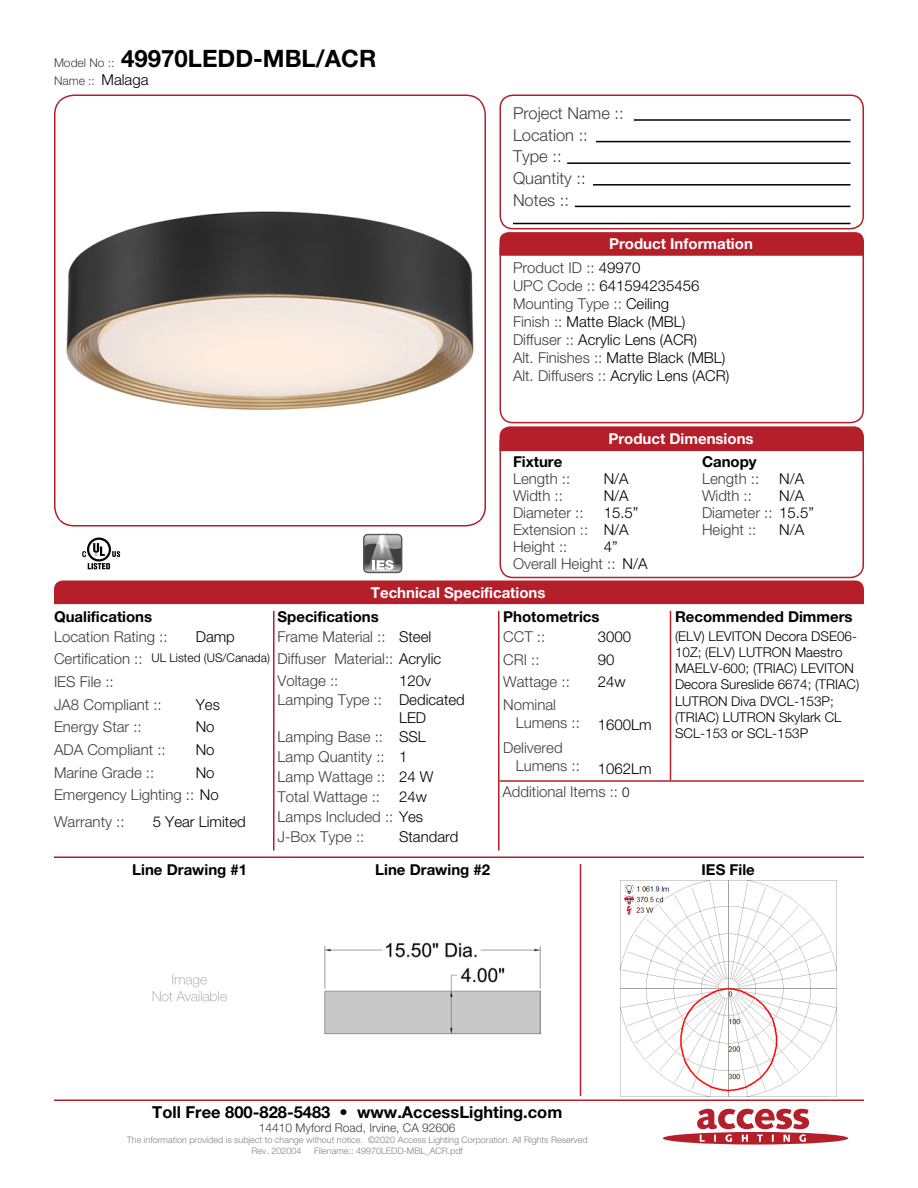
<style>
.page{position:relative;width:918px;height:1188px;background:#fff}
.page>*{position:absolute;margin:0;border:0;box-sizing:border-box;transform-origin:0 0}
.t1{font:700 24px "Helvetica Neue LT Std";color:#000001}
.Left_Justify{font:300 16.5px "Helvetica Neue LT Std";color:#3e3e3f}
.t2{font:700 16.5px "Helvetica Neue LT Std";color:#000001}
.Left_Justify-2{font:300 15px/18px "Helvetica Neue LT Std";color:#3e3e3f}
.Left_Justify-3{font:300 15px/18px "Helvetica Neue LT Std";color:#000001}
.Left_Justify-4{font:700 15px "Helvetica Neue LT Std";color:#000001}
.t3{font:700 15px "Helvetica Neue LT Std";color:#fff}
.Left_Justify-5{font:300 13.5px/16.2px "Helvetica Neue LT Std";color:#000001}
.t4{font:300 12px "Helvetica Neue LT Std";color:#3e3e3f}
.Left_Justify-6{font:300 12px "Helvetica Neue LT Std";color:#000001}
.t5{font:300 9px "Helvetica Neue LT Std";color:#808285}
.s1{font-weight:300;font-size:12px;color:#3e3e3f}
.s2{font-size:15px;color:#000001}
.s3{color:#000001}
.s4{color:#3e3e3f}
.s5{font-size:13.5px;color:#000001}
</style>
<div class="page">
<svg style="left:663px;top:1109px;width:185px;height:36px"></svg>
<div style="left:499px;top:94px;width:365px;height:135px;border:2px solid #b41f2a;border-radius:13px"></div>
<div style="left:499px;top:235px;width:365px;height:188px;border:2px solid #b41f2a;border-radius:13px"></div>
<div style="left:499px;top:430px;width:365px;height:148px;border:2px solid #b41f2a;border-radius:13px"></div>
<hr style="left:634px;top:119px;width:217px;height:2px;background:#000001">
<hr style="left:596px;top:141px;width:254px;height:1px;background:#000001">
<hr style="left:593px;top:184px;width:258px;height:2px;background:#000001">
<hr style="left:567px;top:162px;width:283px;height:2px;background:#000001">
<hr style="left:575px;top:206px;width:275px;height:1px;background:#000001">
<hr style="left:513px;top:223px;width:337px;height:1px;background:#000001">
<svg style="left:500px;top:232px;width:364px;height:24px"></svg>
<div style="left:500px;top:426px;width:364px;height:25px;background:#b41f2a"></div>
<div style="left:54px;top:580px;width:810px;height:24px;background:#b41f2a"></div>
<hr style="left:54px;top:856px;width:810px;height:2px;background:#b41f2a">
<hr style="left:54px;top:1100px;width:810px;height:1px;background:#b41f2a">
<hr style="left:670px;top:611px;width:1px;height:170px;background:#b41f2a">
<hr style="left:580px;top:864px;width:1px;height:232px;background:#b41f2a">
<hr style="left:498px;top:611px;width:2px;height:239px;background:#b41f2a">
<hr style="left:273px;top:611px;width:1px;height:239px;background:#b41f2a">
<div style="left:54px;top:94px;width:432px;height:432px;border:2px solid #b41f2a;border-radius:20px"></div>
<hr style="left:500px;top:780px;width:364px;height:2px;background:#b41f2a">
<img style="left:61px;top:211px;width:418px;height:309px">
<svg style="left:82px;top:538px;width:39px;height:32px"></svg>
<div style="left:363px;top:534px;width:39px;height:39px;border:1px solid #57585a;border-radius:4px"></div>
<svg style="left:363px;top:535px;width:40px;height:37px"></svg>
<img style="left:152px;top:974px;width:75px;height:28px">
<img style="left:325px;top:942px;width:216px;height:93px">
<img style="left:620px;top:881px;width:216px;height:216px">
<p class="t1" style="left:54px;top:44px;width:324px"><span class="s1">Model No ::</span> 49970LEDD-MBL/ACR</p>
<p class="t4" style="left:54px;top:73px;width:96px">Name :: <span class="s2">Malaga</span></p>
<p class="Left_Justify" style="left:513px;top:103px;width:112px">Project Name ::</p>
<p class="Left_Justify" style="left:513px;top:125px;width:76px">Location ::</p>
<p class="Left_Justify" style="left:513px;top:146px;width:50px">Type ::</p>
<p class="Left_Justify" style="left:513px;top:168px;width:74px">Quantity ::</p>
<p class="Left_Justify" style="left:513px;top:190px;width:57px">Notes ::</p>
<p class="t3" style="left:609px;top:235px;width:145px">Product Information</p>
<p class="Left_Justify-2" style="left:513px;top:259px;width:129px">Product ID :: <span class="s3">49970</span></p>
<p class="Left_Justify-3" style="left:513px;top:277px;width:188px"><span class="s4">UPC Code ::</span> 641594235456</p>
<p class="Left_Justify-2" style="left:513px;top:295px;width:158px">Mounting Type :: <span class="s3">Ceiling</span></p>
<p class="Left_Justify-3" style="left:513px;top:313px;width:174px"><span class="s4">Finish ::</span> Matte Black (MBL)</p>
<p class="Left_Justify-3" style="left:513px;top:331px;width:186px"><span class="s4">Diffuser ::</span> Acrylic Lens (ACR)</p>
<p class="Left_Justify-3" style="left:513px;top:349px;width:214px"><span class="s4">Alt. Finishes ::</span> Matte Black (MBL)</p>
<p class="Left_Justify-3" style="left:513px;top:367px;width:218px"><span class="s4">Alt. Diffusers ::</span> Acrylic Lens (ACR)</p>
<p class="t3" style="left:608px;top:429px;width:147px">Product Dimensions</p>
<p class="Left_Justify-4" style="left:513px;top:453px;width:51px">Fixture</p>
<p class="Left_Justify-4" style="left:702px;top:453px;width:56px">Canopy</p>
<p class="Left_Justify-2" style="left:513px;top:470px;width:59px">Length ::</p>
<p class="Left_Justify-3" style="left:604px;top:470px;width:27px">N/A</p>
<p class="Left_Justify-2" style="left:702px;top:470px;width:59px">Length ::</p>
<p class="Left_Justify-3" style="left:779px;top:470px;width:27px">N/A</p>
<p class="Left_Justify-2" style="left:513px;top:487px;width:51px">Width ::</p>
<p class="Left_Justify-2" style="left:513px;top:537px;width:56px">Height ::</p>
<p class="Left_Justify-3" style="left:604px;top:487px;width:27px">N/A</p>
<p class="Left_Justify-3" style="left:604px;top:537px;width:15px">4”</p>
<p class="Left_Justify-3" style="left:779px;top:487px;width:27px">N/A</p>
<p class="Left_Justify-2" style="left:702px;top:487px;width:51px">Width ::</p>
<p class="Left_Justify-2" style="left:513px;top:503px;width:72px">Diameter ::</p>
<p class="Left_Justify-2" style="left:513px;top:520px;width:77px">Extension ::</p>
<p class="Left_Justify-3" style="left:604px;top:503px;width:36px">15.5”</p>
<p class="Left_Justify-2" style="left:702px;top:503px;width:113px">Diameter :: <span class="s3">15.5”</span></p>
<p class="Left_Justify-3" style="left:604px;top:520px;width:27px">N/A</p>
<p class="Left_Justify-3" style="left:779px;top:520px;width:27px">N/A</p>
<p class="Left_Justify-2" style="left:702px;top:520px;width:56px">Height ::</p>
<p class="Left_Justify-2" style="left:513px;top:554px;width:104px">Overall Height ::</p>
<p class="Left_Justify-3" style="left:622px;top:554px;width:27px">N/A</p>
<p class="t3" style="left:371px;top:583px;width:176px">Technical Specifications</p>
<p class="Left_Justify-4" style="left:54px;top:607px;width:100px">Qualifications</p>
<p class="Left_Justify-4" style="left:503px;top:607px;width:98px">Photometrics</p>
<p class="Left_Justify-4" style="left:675px;top:607px;width:179px">Recommended Dimmers</p>
<p class="Left_Justify-4" style="left:278px;top:607px;width:103px">Specifications</p>
<p class="Left_Justify-3" style="left:399px;top:627px;width:34px">Steel</p>
<p class="Left_Justify-3" style="left:399px;top:671px;width:33px">120v</p>
<p class="Left_Justify-3" style="left:196px;top:627px;width:41px">Damp</p>
<p class="Left_Justify-3" style="left:598px;top:627px;width:35px">3000</p>
<p class="Left_Justify-5" style="left:675px;top:628px;width:186px">(ELV) LEVITON Decora DSE06-<br>10Z; (ELV) LUTRON Maestro<br>MAELV-600; (TRIAC) LEVITON<br>Decora Sureslide 6674; (TRIAC)<br>LUTRON Diva DVCL-153P; (TRIAC) LUTRON Skylark CL<br>SCL-153 or SCL-153P</p>
<p class="Left_Justify-2" style="left:54px;top:627px;width:115px">Location Rating ::</p>
<p class="Left_Justify-2" style="left:503px;top:627px;width:43px">CCT ::</p>
<p class="Left_Justify-2" style="left:503px;top:650px;width:38px">CRI ::</p>
<p class="Left_Justify-2" style="left:503px;top:673px;width:68px">Wattage ::</p>
<p class="Left_Justify-2" style="left:516px;top:695px;width:66px;text-indent:-13px">Nominal<br>Lumens ::</p>
<p class="Left_Justify-2" style="left:516px;top:738px;width:66px;text-indent:-13px">Delivered<br>Lumens ::</p>
<p class="Left_Justify-2" style="left:278px;top:627px;width:110px">Frame Material ::</p>
<p class="Left_Justify-2" style="left:278px;top:671px;width:62px">Voltage ::</p>
<p class="Left_Justify-2" style="left:54px;top:650px;width:90px">Certification ::</p>
<p class="Left_Justify-2" style="left:54px;top:695px;width:109px">JA8 Compliant ::</p>
<p class="Left_Justify-6" style="left:152px;top:651px;width:120px">UL Listed (US/Canada)</p>
<p class="Left_Justify-3" style="left:196px;top:695px;width:26px">Yes</p>
<p class="Left_Justify-3" style="left:196px;top:718px;width:20px">No</p>
<p class="Left_Justify-3" style="left:196px;top:740px;width:20px">No</p>
<p class="Left_Justify-3" style="left:196px;top:763px;width:20px">No</p>
<p class="Left_Justify-2" style="left:278px;top:650px;width:165px">Diffuser Material:: <span class="s3">Acrylic</span></p>
<p class="Left_Justify-2" style="left:278px;top:691px;width:106px">Lamping Type ::</p>
<p class="Left_Justify-2" style="left:278px;top:727px;width:107px">Lamping Base ::</p>
<p class="Left_Justify-2" style="left:278px;top:747px;width:109px">Lamp Quantity ::</p>
<p class="Left_Justify-2" style="left:278px;top:767px;width:109px">Lamp Wattage ::</p>
<p class="Left_Justify-2" style="left:278px;top:787px;width:104px">Total Wattage ::</p>
<p class="Left_Justify-2" style="left:278px;top:808px;width:147px">Lamps Included :: <span class="s3">Yes</span></p>
<p class="Left_Justify-2" style="left:278px;top:828px;width:88px">J-Box Type ::</p>
<p class="Left_Justify-3" style="left:598px;top:650px;width:18px">90</p>
<p class="Left_Justify-3" style="left:598px;top:673px;width:29px">24w</p>
<p class="Left_Justify-3" style="left:598px;top:716px;width:55px">1600Lm</p>
<p class="Left_Justify-3" style="left:598px;top:759px;width:55px">1062Lm</p>
<p class="Left_Justify-2" style="left:54px;top:673px;width:61px">IES File ::</p>
<p class="Left_Justify-2" style="left:54px;top:718px;width:89px">Energy Star ::</p>
<p class="Left_Justify-2" style="left:54px;top:740px;width:113px">ADA Compliant ::</p>
<p class="Left_Justify-2" style="left:54px;top:763px;width:102px">Marine Grade ::</p>
<p class="Left_Justify-2" style="left:54px;top:786px;width:166px">Emergency Lighting :: <span class="s3">No</span></p>
<p class="Left_Justify-3" style="left:399px;top:691px;width:67px">Dedicated<br>LED</p>
<p class="Left_Justify-3" style="left:399px;top:727px;width:28px">SSL</p>
<p class="Left_Justify-3" style="left:399px;top:747px;width:10px">1</p>
<p class="Left_Justify-3" style="left:399px;top:767px;width:36px">24 W</p>
<p class="Left_Justify-3" style="left:399px;top:787px;width:29px">24w</p>
<p class="Left_Justify-2" style="left:502px;top:782px;width:129px">Additional Items :: <span class="s5">0</span></p>
<p class="Left_Justify-2" style="left:54px;top:813px;width:72px">Warranty ::</p>
<p class="Left_Justify-3" style="left:153px;top:813px;width:95px">5 Year Limited</p>
<p class="Left_Justify-3" style="left:399px;top:828px;width:61px">Standard</p>
<p class="Left_Justify-4" style="left:132px;top:860px;width:116px">Line Drawing #1</p>
<p class="Left_Justify-4" style="left:375px;top:860px;width:116px">Line Drawing #2</p>
<p class="Left_Justify-4" style="left:702px;top:860px;width:55px">IES File</p>
<p class="t2" style="left:152px;top:1101px;width:412px">Toll Free 800-828-5483 • www.AccessLighting.com</p>
<p class="t4" style="left:259px;top:1120px;width:198px">14410 Myford Road, Irvine, CA 92606</p>
<p class="t5" style="left:127px;top:1134px;width:462px">The information provided is subject to change without notice. ©2020 Access Lighting Corporation. All Rights Reserved</p>
<p class="t5" style="left:252px;top:1145px;width:51px">Rev. 202004</p>
<p class="t5" style="left:314px;top:1145px;width:150px">Filename:: 49970LEDD-MBL_ACR.pdf</p>
</div>
